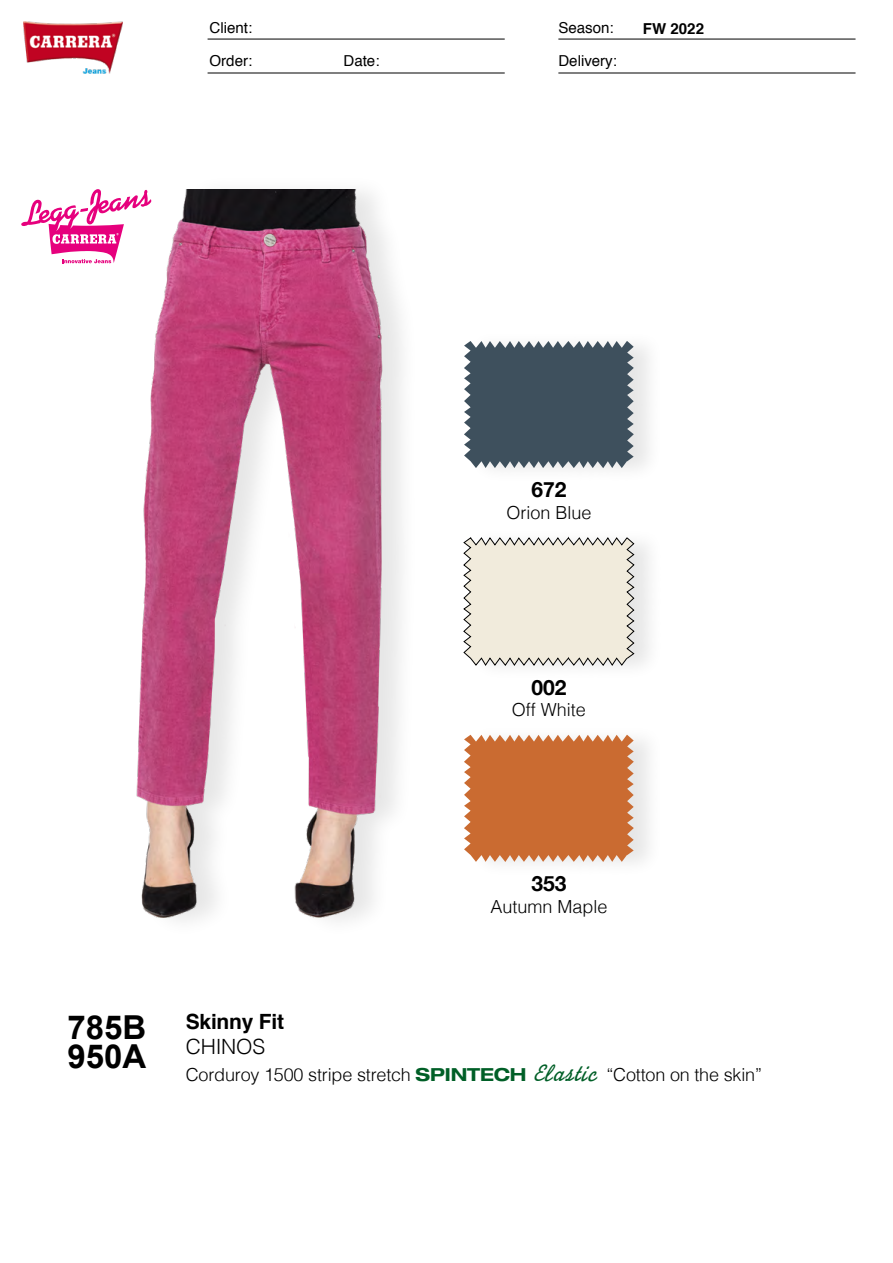
<style>
.page{position:relative;width:893px;height:1263px;background:#fff}
.page>*{position:absolute;margin:0;border:0;box-sizing:border-box;transform-origin:0 0}
.t1{font:700 33px/29px "Arial";color:#000}
.t2{font:700 21px "Helvetica";letter-spacing:-.01em;color:#000}
.t3{font:700 21px "Helvetica Neue";color:#000}
.t4{font:300 21px "Helvetica";letter-spacing:-.01em;color:#000}
.t5{font:300 18px "Helvetica";letter-spacing:-.01em;color:#000}
.t6{font:15.15px "Helvetica";color:#000}
.t7{font:700 15.15px "Helvetica";color:#000}
.s1{font-family:"Helvetica Neue";font-weight:700;font-stretch:expanded;color:#005f27}
.s2{font-family:"J Cfg";font-weight:400;font-style:italic;font-size:24.75px;color:#005f27}
</style>
<div class="page">
<img style="left:136px;top:189px;width:266px;height:728px">
<img style="left:23px;top:21px;width:99px;height:53px">
<hr style="left:208px;top:39px;width:297px;height:1px;background:#000">
<hr style="left:558px;top:39px;width:297px;height:1px;background:#000">
<hr style="left:208px;top:73px;width:297px;height:1px;background:#000">
<hr style="left:558px;top:73px;width:297px;height:1px;background:#000">
<div style="left:466px;top:329px;width:199px;height:157px;background:#000;opacity:.1"></div>
<svg style="left:464px;top:341px;width:170px;height:127px;background:#4f5f6b"></svg>
<svg style="left:21px;top:189px;width:130px;height:74px"></svg>
<div style="left:465px;top:526px;width:200px;height:157px;background:#000;opacity:.1"></div>
<svg style="left:463px;top:537px;width:171px;height:129px;background:#e7e2d5"></svg>
<div style="left:466px;top:723px;width:199px;height:156px;background:#000;opacity:.1"></div>
<svg style="left:464px;top:735px;width:170px;height:127px;background:#ce7843"></svg>
<p class="t6" style="left:210px;top:16px;width:44px">Client:</p>
<p class="t6" style="left:558px;top:16px;width:57px">Season:</p>
<p class="t6" style="left:210px;top:49px;width:44px">Order:</p>
<p class="t6" style="left:343px;top:49px;width:38px">Date:</p>
<p class="t6" style="left:558px;top:49px;width:60px">Delivery:</p>
<p class="t7" style="left:643px;top:16px;width:63px">FW 2022</p>
<p class="t3" style="left:531px;top:473px;width:37px">672</p>
<p class="t5" style="left:506px;top:497px;width:87px">Orion Blue</p>
<p class="t3" style="left:531px;top:671px;width:37px">002</p>
<p class="t5" style="left:512px;top:694px;width:76px">Off White</p>
<h1 class="t1" style="left:67px;top:1014px;width:80px">785B<br>950A</h1>
<p class="t3" style="left:531px;top:867px;width:37px">353</p>
<p class="t5" style="left:490px;top:891px;width:119px">Autumn Maple</p>
<p class="t2" style="left:186px;top:1004px;width:100px">Skinny Fit</p>
<p class="t4" style="left:186px;top:1028px;width:81px">CHINOS</p>
<p class="t5" style="left:186px;top:1059px;width:578px">Corduroy 1500 stripe stretch <span class="s1">SPINTECH</span> <span class="s2">Elastic</span> “Cotton on the skin”</p>
</div>
